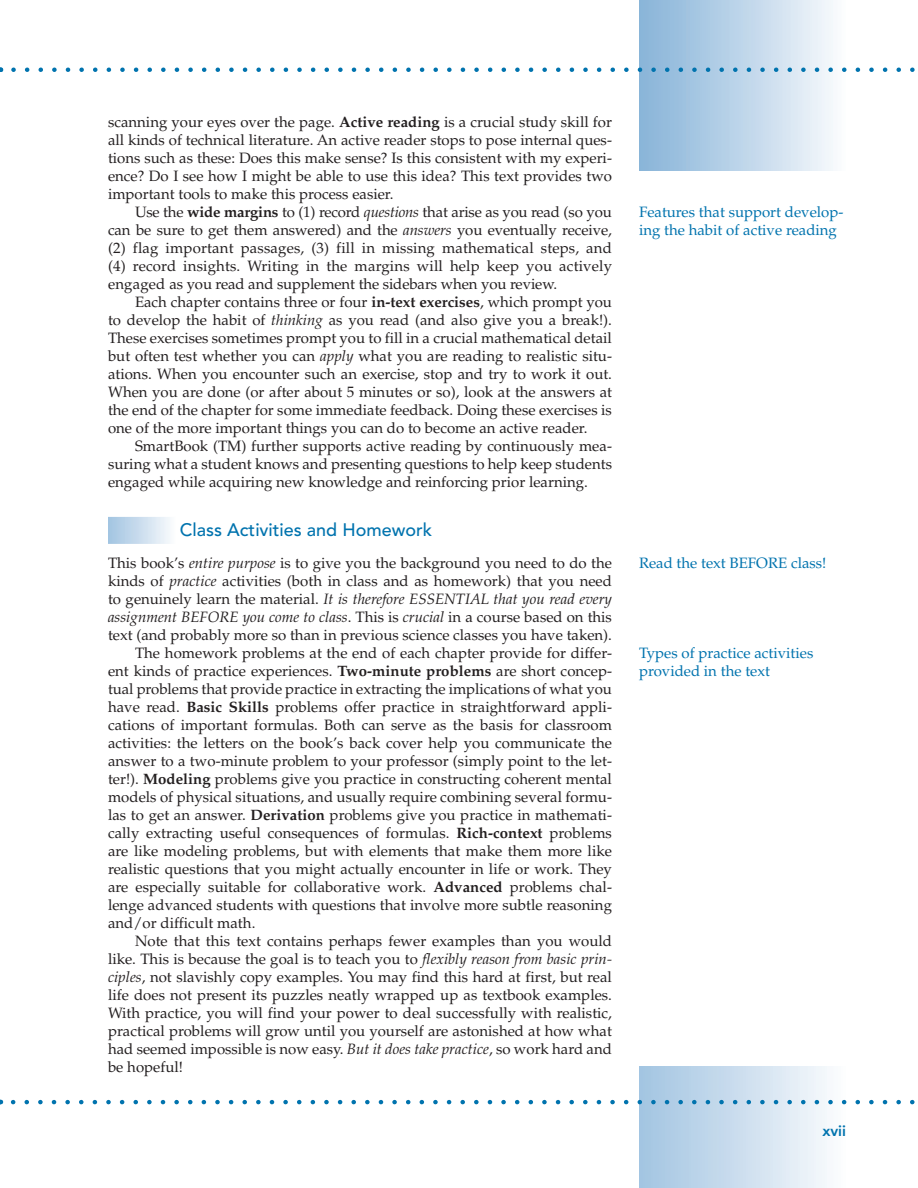
<style>
.page{position:relative;width:918px;height:1188px;background:#fff}
.page>*{position:absolute;margin:0;border:0;box-sizing:border-box;transform-origin:0 0}
.FMSection{font:500 18px "Avenir LT Pro";color:#0073ae}
.Body{font:15px/18px "Palatino LT Std";color:#231f20;text-align:justify}
.t1{font:15px/18px "Palatino LT Std";color:#0073ae}
.t2{font:800 15px "Avenir LT Pro";color:#0073ae}
.s1{font-weight:700}
.s2{font-style:italic}
</style>
<div class="page">
<div style="left:639px;top:0;width:207px;height:171px;background:linear-gradient(to right,#86b2d8,#fafbfd)"></div>
<svg style="left:13px;top:68px;width:902px;height:4px"></svg>
<div style="left:639px;top:1066px;width:207px;height:122px;background:linear-gradient(to right,#a1c3e1,#fbfcfd)"></div>
<svg style="left:13px;top:1100px;width:902px;height:4px"></svg>
<div style="left:108px;top:517px;width:68px;height:27px;background:linear-gradient(to right,#a1c3e1,#fafbfd)"></div>
<p class="Body" style="left:108px;top:113px;width:506px">scanning your eyes over the page. <span class="s1">Active reading</span> is a crucial study skill for all kinds of technical literature. An active reader stops to pose internal ques&shy;tions such as these: Does this make sense? Is this consistent with my experi&shy;ence? Do I see how I might be able to use this idea? This text provides two important tools to make this process easier.</p>
<p class="Body" style="left:108px;top:203px;width:506px;text-indent:27px">Use the <span class="s1">wide margins</span> to (1) record <span class="s2">questions</span> that arise as you read (so you can be sure to get them answered) and the <span class="s2">answers</span> you eventually receive, (2) flag important passages, (3) fill in missing mathematical steps, and (4) record insights. Writing in the margins will help keep you actively engaged as you read and supplement the sidebars when you review.</p>
<p class="Body" style="left:108px;top:293px;width:506px;text-indent:27px">Each chapter contains three or four <span class="s1">in-text exercises</span>, which prompt you to develop the habit of <span class="s2">thinking</span> as you read (and also give you a break!).<br>These exercises sometimes prompt you to fill in a crucial mathematical detail but often test whether you can <span class="s2">apply</span> what you are reading to realistic situ&shy;ations. When you encounter such an exercise, stop and try to work it out.<br>When you are done (or after about 5 minutes or so), look at the answers at the end of the chapter for some immediate feedback. Doing these exercises is one of the more important things you can do to become an active reader.</p>
<p class="Body" style="left:108px;top:437px;width:506px;text-indent:27px">SmartBook (TM) further supports active reading by continuously mea&shy;suring what a student knows and presenting questions to help keep students engaged while acquiring new knowledge and reinforcing prior learning.</p>
<p class="FMSection" style="left:180px;top:519px;width:254px">Class Activities and Homework</p>
<p class="Body" style="left:108px;top:554px;width:506px">This book’s <span class="s2">entire purpose</span> is to give you the background you need to do the kinds of <span class="s2">practice</span> activities (both in class and as homework) that you need to genuinely learn the material. <span class="s2">It is therefore ESSENTIAL that you read every assignment BEFORE you come to class</span>. This is <span class="s2">crucial</span> in a course based on this text (and probably more so than in previous science classes you have taken).</p>
<p class="Body" style="left:108px;top:644px;width:506px;text-indent:27px">The homework problems at the end of each chapter provide for differ&shy;ent kinds of practice experiences. <span class="s1">Two-minute problems</span> are short concep&shy;tual problems that provide practice in extracting the implications of what you have read. <span class="s1">Basic Skills</span> problems offer practice in straightforward appli&shy;cations of important formulas. Both can serve as the basis for classroom activities: the letters on the book’s back cover help you communicate the answer to a two-minute problem to your professor (simply point to the let&shy;ter!). <span class="s1">Modeling</span> problems give you practice in constructing coherent mental models of physical situations, and usually require combining several formu&shy;las to get an answer. <span class="s1">Derivation</span> problems give you practice in mathemati&shy;cally extracting useful consequences of formulas. <span class="s1">Rich-context</span> problems are like modeling problems, but with elements that make them more like realistic questions that you might actually encounter in life or work. They are especially suitable for collaborative work. <span class="s1">Advanced</span> problems chal&shy;lenge advanced students with questions that involve more subtle reasoning and/or difficult math.</p>
<p class="Body" style="left:108px;top:932px;width:506px;text-indent:27px">Note that this text contains perhaps fewer examples than you would like. This is because the goal is to teach you to <span class="s2">flexibly reason from basic prin&shy;ciples</span>, not slavishly copy examples. You may find this hard at first, but real life does not present its puzzles neatly wrapped up as textbook examples.<br>With practice, you will find your power to deal successfully with realistic, practical problems will grow until you yourself are astonished at how what had seemed impossible is now easy. <span class="s2">But it does take practice</span>, so work hard and be hopeful!</p>
<p class="t1" style="left:639px;top:203px;width:206px">Features that support develop&shy;ing the habit of active reading</p>
<p class="t1" style="left:639px;top:554px;width:189px">Read the text BEFORE class!</p>
<p class="t1" style="left:639px;top:644px;width:176px">Types of practice activities provided in the text</p>
<p class="t2" style="left:822px;top:1122px;width:25px">xvii</p>
</div>
